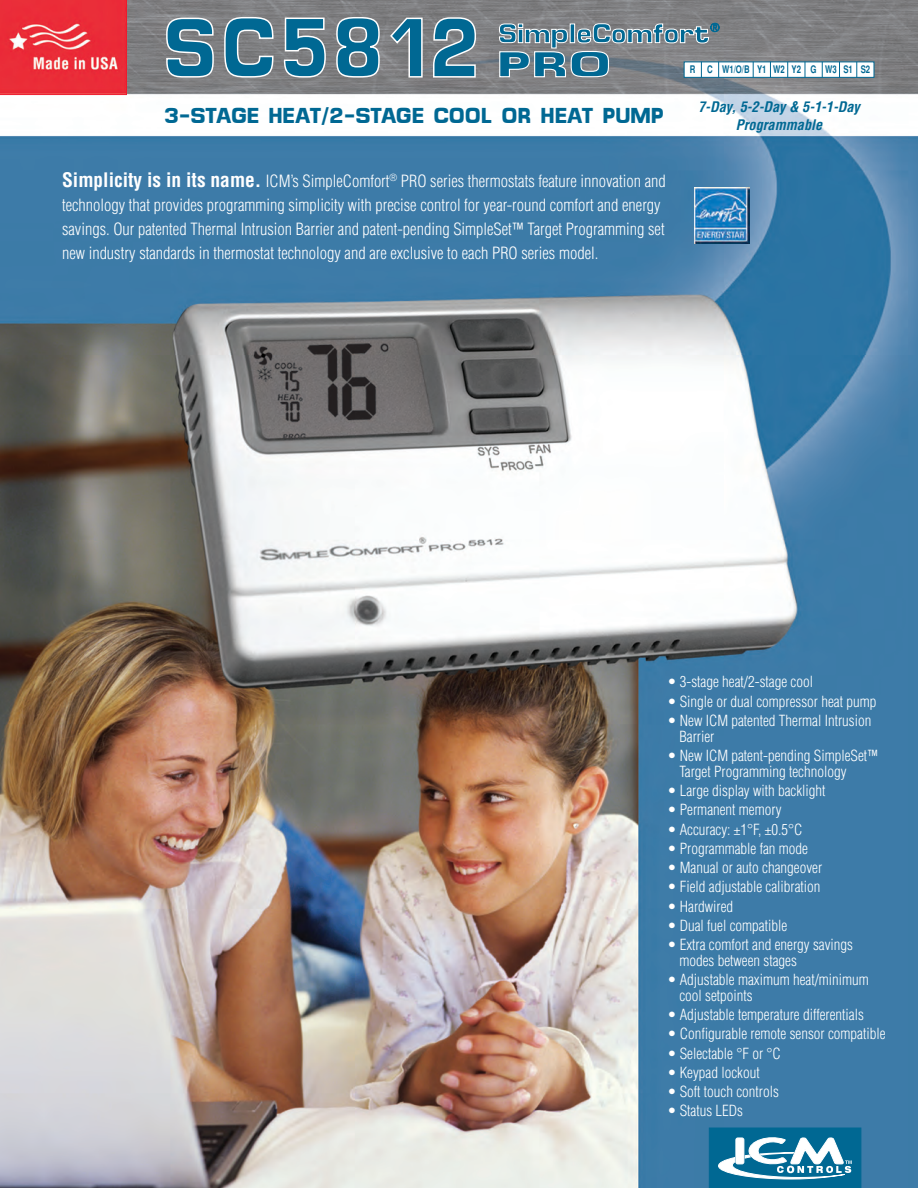
<style>
.page{position:relative;width:918px;height:1188px;background:#fff}
.page>*{position:absolute;margin:0;border:0;box-sizing:border-box;transform-origin:0 0}
.t1{font:700 21.75px "Micro FLF";color:#006893}
.t2{font:300 condensed 16.5px/24px "Helvetica";color:#fff}
.t3{font:300 condensed 15px/15.8px "Helvetica";color:#fff}
.t4{font:italic 700 condensed 14.25px/18.8px "Helvetica";color:#006893;text-align:center}
.t5{font:700 condensed 10.5px "Helvetica";color:#006893;scale:.9 1}
.s1{font-weight:700;font-size:19.5px}
</style>
<div class="page">
<img style="left:0;top:0;width:918px;height:1188px">
<svg style="left:709px;top:1128px;width:152px;height:60px"></svg>
<svg style="left:0;top:0;width:126px;height:95px"></svg>
<svg style="left:283px;top:17px;width:44px;height:61px"></svg>
<svg style="left:335px;top:16px;width:45px;height:62px"></svg>
<svg style="left:389px;top:17px;width:34px;height:61px"></svg>
<svg style="left:165px;top:17px;width:50px;height:61px"></svg>
<svg style="left:223px;top:16px;width:51px;height:62px"></svg>
<svg style="left:432px;top:17px;width:45px;height:61px"></svg>
<div style="left:684px;top:62px;width:190px;height:16px;background:#fff;border:1px solid #006893"></div>
<svg style="left:499px;top:23px;width:220px;height:55px"></svg>
<svg style="left:753px;top:62px;width:1px;height:16px"></svg>
<svg style="left:787px;top:62px;width:1px;height:16px"></svg>
<svg style="left:770px;top:62px;width:1px;height:16px"></svg>
<svg style="left:805px;top:62px;width:1px;height:16px"></svg>
<svg style="left:839px;top:62px;width:1px;height:16px"></svg>
<svg style="left:822px;top:62px;width:1px;height:16px"></svg>
<svg style="left:856px;top:62px;width:1px;height:16px"></svg>
<img style="left:695px;top:187px;width:54px;height:56px">
<p class="t5" style="left:690px;top:64px;width:8px">R</p>
<p class="t5" style="left:707px;top:64px;width:8px">C</p>
<p class="t5" style="left:722px;top:64px;width:32px">W1/O/B</p>
<p class="t5" style="left:757px;top:64px;width:12px">Y1</p>
<p class="t5" style="left:773px;top:64px;width:14px">W2</p>
<p class="t5" style="left:792px;top:64px;width:12px">Y2</p>
<p class="t5" style="left:811px;top:64px;width:8px">G</p>
<p class="t5" style="left:825px;top:64px;width:14px">W3</p>
<p class="t5" style="left:843px;top:64px;width:12px">S1</p>
<p class="t5" style="left:861px;top:64px;width:12px">S2</p>
<p class="t1" style="left:164px;top:103px;width:501px">3-STAGE HEAT/2-STAGE COOL OR HEAT PUMP</p>
<p class="t4" style="left:698px;top:97px;width:163px">7-Day, 5-2-Day &amp; 5-1-1-Day<br>Programmable</p>
<p class="t2" style="left:62px;top:168px;width:605px"><span class="s1">Simplicity is in its name.</span> ICM’s SimpleComfort<sup>®</sup> PRO series thermostats feature innovation and technology that provides programming simplicity with precise control for year-round comfort and energy savings. Our patented Thermal Intrusion Barrier and patent-pending SimpleSet™ Target Programming set new industry standards in thermostat technology and are exclusive to each PRO series model.</p>
<p class="t3" style="left:667px;top:674px;width:147px">• 3-stage heat/2-stage cool</p>
<p class="t3" style="left:667px;top:693px;width:211px">• Single or dual compressor heat pump</p>
<p class="t3" style="left:679px;top:713px;width:194px;text-indent:-12px">• New ICM patented Thermal Intrusion<br>Barrier</p>
<p class="t3" style="left:679px;top:748px;width:200px;text-indent:-12px">• New ICM patent-pending SimpleSet™<br>Target Programming technology</p>
<p class="t3" style="left:667px;top:783px;width:160px">• Large display with backlight</p>
<p class="t3" style="left:667px;top:802px;width:116px">• Permanent memory</p>
<p class="t3" style="left:667px;top:821px;width:137px">• Accuracy: ±1°F, ±0.5°C</p>
<p class="t3" style="left:667px;top:840px;width:142px">• Programmable fan mode</p>
<p class="t3" style="left:667px;top:860px;width:156px">• Manual or auto changeover</p>
<p class="t3" style="left:667px;top:879px;width:155px">• Field adjustable calibration</p>
<p class="t3" style="left:667px;top:898px;width:67px">• Hardwired</p>
<p class="t3" style="left:667px;top:917px;width:121px">• Dual fuel compatible</p>
<p class="t3" style="left:679px;top:937px;width:175px;text-indent:-12px">• Extra comfort and energy savings modes between stages</p>
<p class="t3" style="left:679px;top:972px;width:191px;text-indent:-12px">• Adjustable maximum heat/minimum cool setpoints</p>
<p class="t3" style="left:667px;top:1007px;width:198px">• Adjustable temperature differentials</p>
<p class="t3" style="left:667px;top:1026px;width:220px">• Configurable remote sensor compatible</p>
<p class="t3" style="left:667px;top:1045px;width:115px">• Selectable °F or °C</p>
<p class="t3" style="left:667px;top:1064px;width:94px">• Keypad lockout</p>
<p class="t3" style="left:667px;top:1084px;width:113px">• Soft touch controls</p>
<p class="t3" style="left:667px;top:1103px;width:77px">• Status LEDs</p>
</div>
